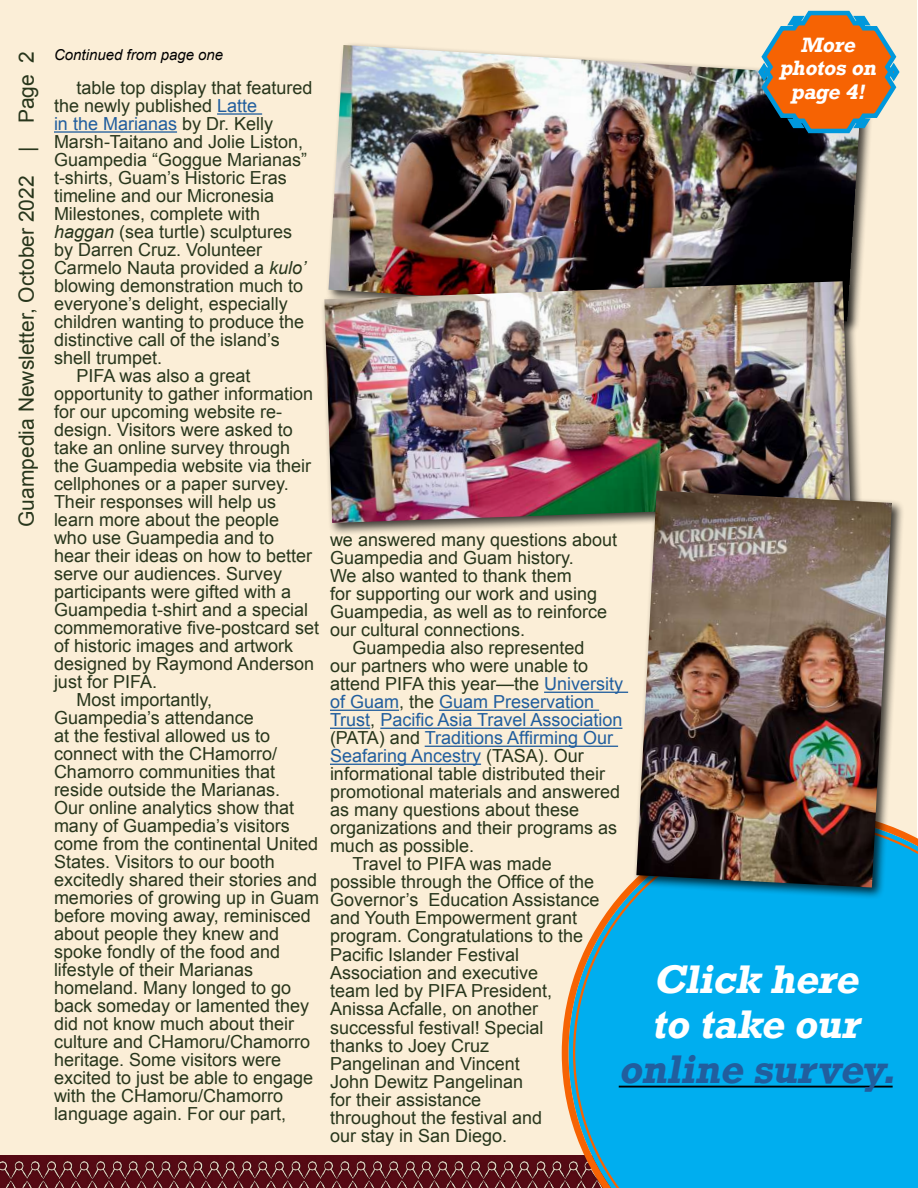
<style>
.page{position:relative;width:918px;height:1188px;background:#fff}
.page>*{position:absolute;margin:0;border:0;box-sizing:border-box;transform-origin:0 0}
.t1{font:italic 700 37.5px/45px "Rockwell";color:#fff}
.t2{font:italic 700 37.5px "Rockwell";color:#215e9e}
.t3{font:21px "Arial";color:#28361c}
.t4{font:italic 700 19.5px/23.4px "Rockwell";color:#fff;text-align:center}
.t5{font:18px "Arial";color:#28361c}
.t6{font:18px "Arial";color:#215e9e}
.t7{font:italic 15px "Arial";color:#000}
.s1{color:#215e9e}
.s2{color:#28361c}
.s3{font-style:italic}
</style>
<div class="page">
<div style="left:1px;top:1px;width:916px;height:1186px;background:#fbeed7"></div>
<img style="left:0;top:1156px;width:562px;height:32px">
<hr style="left:217px;top:113px;width:45px;height:2px;background:#215e9e">
<hr style="left:54px;top:131px;width:123px;height:2px;background:#215e9e">
<hr style="left:544px;top:692px;width:84px;height:1px;background:#215e9e">
<hr style="left:330px;top:710px;width:69px;height:1px;background:#215e9e">
<hr style="left:439px;top:710px;width:160px;height:1px;background:#215e9e">
<hr style="left:330px;top:728px;width:40px;height:1px;background:#215e9e">
<hr style="left:380px;top:728px;width:242px;height:1px;background:#215e9e">
<hr style="left:425px;top:746px;width:193px;height:1px;background:#215e9e">
<hr style="left:330px;top:764px;width:151px;height:1px;background:#215e9e">
<svg style="left:562px;top:980px;width:11px;height:208px"></svg>
<svg style="left:573px;top:832px;width:345px;height:356px;background:#13aee6"></svg>
<hr style="left:619px;top:1086px;width:274px;height:2px;background:#000">
<div style="left:325px;top:41px;width:549px;height:293px;background:#000;opacity:.75"></div>
<img style="left:328px;top:45px;width:534px;height:233px">
<div style="left:321px;top:278px;width:542px;height:257px;background:#000;opacity:.75"></div>
<img style="left:324px;top:281px;width:526px;height:242px">
<div style="left:633px;top:487px;width:272px;height:413px;background:#000;opacity:.75"></div>
<img style="left:636px;top:491px;width:256px;height:397px">
<svg style="left:756px;top:10px;width:144px;height:125px"></svg>
<p class="t3" style="left:13px;top:527px;width:477px;rotate:-90deg">Guampedia Newsletter, October 2022 | Page 2</p>
<p class="t7" style="left:54px;top:45px;width:171px">Continued from page one</p>
<p class="t5" style="left:76px;top:76px;width:238px">table top display that featured</p>
<p class="t5" style="left:54px;top:94px;width:205px">the newly published <span class="s1">Latte</span></p>
<p class="t6" style="left:54px;top:112px;width:221px">in the Marianas <span class="s2">by Dr. Kelly</span></p>
<p class="t5" style="left:54px;top:130px;width:251px">Marsh-Taitano and Jolie Liston,</p>
<p class="t5" style="left:54px;top:148px;width:255px">Guampedia “Goggue Marianas”</p>
<p class="t5" style="left:54px;top:166px;width:234px">t-shirts, Guam’s Historic Eras</p>
<p class="t5" style="left:54px;top:184px;width:222px">timeline and our Micronesia</p>
<p class="t5" style="left:54px;top:202px;width:208px">Milestones, complete with</p>
<p class="t5" style="left:54px;top:220px;width:240px"><span class="s3">haggan</span> (sea turtle) sculptures</p>
<p class="t5" style="left:54px;top:238px;width:210px">by Darren Cruz. Volunteer</p>
<p class="t5" style="left:54px;top:256px;width:254px">Carmelo Nauta provided a <span class="s3">kulo’</span></p>
<p class="t5" style="left:54px;top:274px;width:251px">blowing demonstration much to</p>
<p class="t5" style="left:54px;top:292px;width:235px">everyone’s delight, especially</p>
<p class="t5" style="left:54px;top:310px;width:252px">children wanting to produce the</p>
<p class="t5" style="left:54px;top:328px;width:227px">distinctive call of the island’s</p>
<p class="t5" style="left:54px;top:346px;width:110px">shell trumpet.</p>
<p class="t5" style="left:76px;top:364px;width:176px">PIFA was also a great</p>
<p class="t5" style="left:54px;top:382px;width:261px">opportunity to gather information</p>
<p class="t5" style="left:54px;top:400px;width:230px">for our upcoming website re-</p>
<p class="t5" style="left:54px;top:418px;width:240px">design. Visitors were asked to</p>
<p class="t5" style="left:54px;top:436px;width:238px">take an online survey through</p>
<p class="t5" style="left:54px;top:454px;width:259px">the Guampedia website via their</p>
<p class="t5" style="left:54px;top:472px;width:236px">cellphones or a paper survey.</p>
<p class="t5" style="left:54px;top:490px;width:224px">Their responses will help us</p>
<p class="t5" style="left:54px;top:508px;width:227px">learn more about the people</p>
<p class="t5" style="left:54px;top:526px;width:222px">who use Guampedia and to</p>
<p class="t5" style="left:54px;top:544px;width:260px">hear their ideas on how to better</p>
<p class="t5" style="left:54px;top:562px;width:230px">serve our audiences. Survey</p>
<p class="t5" style="left:54px;top:580px;width:239px">participants were gifted with a</p>
<p class="t5" style="left:54px;top:598px;width:256px">Guampedia t-shirt and a special</p>
<p class="t5" style="left:54px;top:616px;width:267px">commemorative five-postcard set</p>
<p class="t5" style="left:54px;top:634px;width:241px">of historic images and artwork</p>
<p class="t5" style="left:54px;top:652px;width:262px">designed by Raymond Anderson</p>
<p class="t5" style="left:54px;top:670px;width:105px">just for PIFA.</p>
<p class="t5" style="left:76px;top:688px;width:137px">Most importantly,</p>
<p class="t5" style="left:54px;top:706px;width:201px">Guampedia’s attendance</p>
<p class="t5" style="left:54px;top:724px;width:218px">at the festival allowed us to</p>
<p class="t5" style="left:54px;top:742px;width:225px">connect with the CHamorro/</p>
<p class="t5" style="left:54px;top:760px;width:223px">Chamorro communities that</p>
<p class="t5" style="left:54px;top:778px;width:228px">reside outside the Marianas.</p>
<p class="t5" style="left:54px;top:796px;width:242px">Our online analytics show that</p>
<p class="t5" style="left:54px;top:814px;width:237px">many of Guampedia’s visitors</p>
<p class="t5" style="left:54px;top:832px;width:266px">come from the continental United</p>
<p class="t5" style="left:54px;top:850px;width:222px">States. Visitors to our booth</p>
<p class="t5" style="left:54px;top:868px;width:265px">excitedly shared their stories and</p>
<p class="t5" style="left:54px;top:886px;width:267px">memories of growing up in Guam</p>
<p class="t5" style="left:54px;top:904px;width:258px">before moving away, reminisced</p>
<p class="t5" style="left:54px;top:922px;width:227px">about people they knew and</p>
<p class="t5" style="left:54px;top:940px;width:228px">spoke fondly of the food and</p>
<p class="t5" style="left:54px;top:958px;width:201px">lifestyle of their Marianas</p>
<p class="t5" style="left:54px;top:976px;width:239px">homeland. Many longed to go</p>
<p class="t5" style="left:54px;top:994px;width:257px">back someday or lamented they</p>
<p class="t5" style="left:54px;top:1012px;width:242px">did not know much about their</p>
<p class="t5" style="left:54px;top:1030px;width:258px">culture and CHamoru/Chamorro</p>
<p class="t5" style="left:54px;top:1048px;width:229px">heritage. Some visitors were</p>
<p class="t5" style="left:54px;top:1066px;width:261px">excited to just be able to engage</p>
<p class="t5" style="left:54px;top:1084px;width:231px">with the CHamoru/Chamorro</p>
<p class="t5" style="left:54px;top:1102px;width:234px">language again. For our part,</p>
<p class="t4" style="left:779px;top:33px;width:103px">More photos on page 4!</p>
<p class="t5" style="left:330px;top:528px;width:289px">we answered many questions about</p>
<p class="t5" style="left:330px;top:546px;width:245px">Guampedia and Guam history.</p>
<p class="t5" style="left:330px;top:564px;width:243px">We also wanted to thank them</p>
<p class="t5" style="left:330px;top:582px;width:269px">for supporting our work and using</p>
<p class="t5" style="left:330px;top:600px;width:279px">Guampedia, as well as to reinforce</p>
<p class="t5" style="left:330px;top:618px;width:197px">our cultural connections.</p>
<p class="t5" style="left:352px;top:636px;width:234px">Guampedia also represented</p>
<p class="t5" style="left:330px;top:654px;width:260px">our partners who were unable to</p>
<p class="t5" style="left:330px;top:672px;width:295px">attend PIFA this year—the <span class="s1">University</span></p>
<p class="t6" style="left:330px;top:690px;width:266px">of Guam<span class="s2">, the</span> Guam Preservation</p>
<p class="t6" style="left:330px;top:708px;width:294px">Trust<span class="s2">,</span> Pacific Asia Travel Association</p>
<p class="t6" style="left:330px;top:726px;width:285px"><span class="s2">(PATA) and</span> Traditions Affirming Our</p>
<p class="t6" style="left:330px;top:744px;width:255px">Seafaring Ancestry <span class="s2">(TASA). Our</span></p>
<p class="t5" style="left:330px;top:762px;width:277px">informational table distributed their</p>
<p class="t5" style="left:330px;top:780px;width:292px">promotional materials and answered</p>
<p class="t5" style="left:330px;top:798px;width:251px">as many questions about these</p>
<p class="t5" style="left:330px;top:816px;width:289px">organizations and their programs as</p>
<p class="t5" style="left:330px;top:834px;width:146px">much as possible.</p>
<p class="t5" style="left:352px;top:852px;width:201px">Travel to PIFA was made</p>
<p class="t5" style="left:330px;top:870px;width:266px">possible through the Office of the</p>
<p class="t5" style="left:330px;top:888px;width:271px">Governor’s Education Assistance</p>
<p class="t5" style="left:330px;top:906px;width:249px">and Youth Empowerment grant</p>
<p class="t5" style="left:330px;top:924px;width:255px">program. Congratulations to the</p>
<p class="t5" style="left:330px;top:943px;width:191px">Pacific Islander Festival</p>
<p class="t5" style="left:330px;top:961px;width:210px">Association and executive</p>
<p class="t5" style="left:330px;top:979px;width:224px">team led by PIFA President,</p>
<p class="t5" style="left:330px;top:997px;width:210px">Anissa Acfalle, on another</p>
<p class="t5" style="left:330px;top:1016px;width:215px">successful festival! Special</p>
<p class="t5" style="left:330px;top:1034px;width:161px">thanks to Joey Cruz</p>
<p class="t5" style="left:330px;top:1052px;width:191px">Pangelinan and Vincent</p>
<p class="t5" style="left:330px;top:1070px;width:195px">John Dewitz Pangelinan</p>
<p class="t5" style="left:330px;top:1088px;width:153px">for their assistance</p>
<p class="t5" style="left:330px;top:1106px;width:214px">throughout the festival and</p>
<p class="t5" style="left:330px;top:1124px;width:179px">our stay in San Diego.</p>
<h1 class="t1" style="left:652px;top:956px;width:218px">Click here to take our</h1>
<h1 class="t2" style="left:619px;top:1045px;width:287px">online survey.</h1>
</div>
